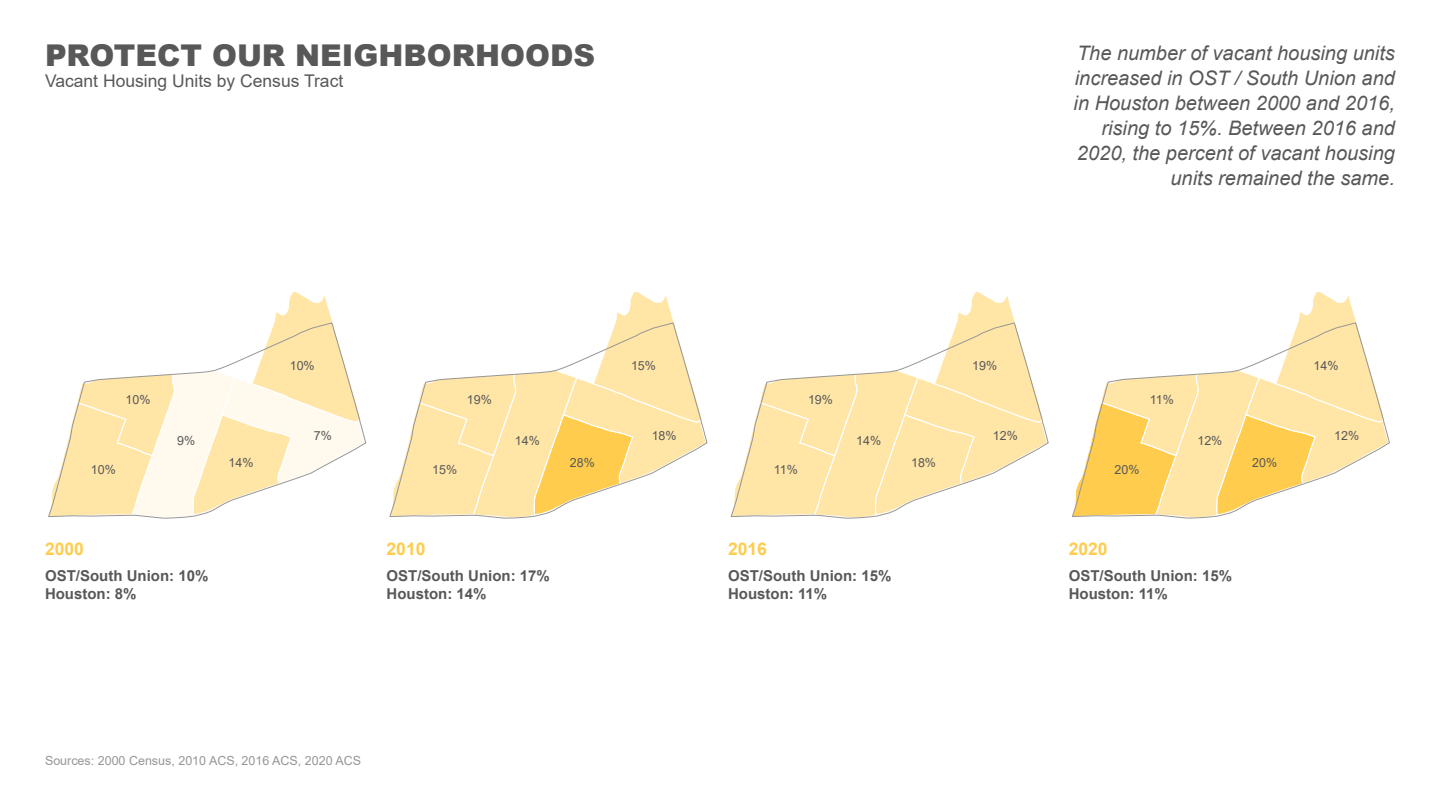
<style>
.page{position:relative;width:1440px;height:810px;background:#fff}
.page>*{position:absolute;margin:0;border:0;box-sizing:border-box;transform-origin:0 0}
.t1{font:900 30px "Arial";color:#585858}
.t2{font:italic 20px/25px "Arial";color:#585858;text-align:right}
.t3{font:17.5px "Arial";color:#585858}
.t4{font:700 17.5px "Arial";color:#fecc4e}
.t5{font:700 15px "Arial";color:#585858}
.t6{font:12.5px "Arial";color:#585858}
.t7{font:12.5px "Arial";color:#969696}
</style>
<div class="page">
<svg style="left:274px;top:292px;width:58px;height:30px"></svg>
<svg style="left:48px;top:322px;width:318px;height:197px"></svg>
<svg style="left:616px;top:292px;width:58px;height:30px"></svg>
<svg style="left:389px;top:322px;width:319px;height:197px"></svg>
<svg style="left:957px;top:292px;width:58px;height:30px"></svg>
<svg style="left:730px;top:322px;width:319px;height:197px"></svg>
<svg style="left:1298px;top:292px;width:58px;height:30px"></svg>
<svg style="left:1072px;top:322px;width:318px;height:197px"></svg>
<p class="t1" style="left:45px;top:34px;width:552px">PROTECT OUR NEIGHBORHOODS</p>
<p class="t3" style="left:45px;top:69px;width:300px">Vacant Housing Units by Census Tract</p>
<p class="t2" style="left:1074px;top:40px;width:323px">The number of vacant housing units increased in OST / South Union and in Houston between 2000 and 2016, rising to 15%. Between 2016 and<br>2020, the percent of vacant housing units remained the same.</p>
<p class="t6" style="left:290px;top:357px;width:27px">10%</p>
<p class="t6" style="left:631px;top:357px;width:27px">15%</p>
<p class="t6" style="left:972px;top:357px;width:27px">19%</p>
<p class="t6" style="left:1314px;top:357px;width:27px">14%</p>
<p class="t6" style="left:126px;top:391px;width:27px">10%</p>
<p class="t6" style="left:467px;top:391px;width:27px">19%</p>
<p class="t6" style="left:808px;top:391px;width:27px">19%</p>
<p class="t6" style="left:1150px;top:391px;width:26px">11%</p>
<p class="t6" style="left:177px;top:432px;width:20px">9%</p>
<p class="t6" style="left:314px;top:427px;width:20px">7%</p>
<p class="t6" style="left:515px;top:432px;width:27px">14%</p>
<p class="t6" style="left:652px;top:427px;width:27px">18%</p>
<p class="t6" style="left:856px;top:432px;width:27px">14%</p>
<p class="t6" style="left:993px;top:427px;width:27px">12%</p>
<p class="t6" style="left:1197px;top:432px;width:27px">12%</p>
<p class="t6" style="left:229px;top:454px;width:27px">14%</p>
<p class="t6" style="left:570px;top:454px;width:27px">28%</p>
<p class="t6" style="left:911px;top:454px;width:27px">18%</p>
<p class="t6" style="left:1252px;top:454px;width:27px">20%</p>
<p class="t6" style="left:91px;top:461px;width:27px">10%</p>
<p class="t6" style="left:432px;top:461px;width:27px">15%</p>
<p class="t6" style="left:774px;top:461px;width:26px">11%</p>
<p class="t6" style="left:1115px;top:461px;width:27px">20%</p>
<p class="t4" style="left:45px;top:537px;width:40px">2000</p>
<p class="t4" style="left:387px;top:537px;width:40px">2010</p>
<p class="t4" style="left:728px;top:537px;width:40px">2016</p>
<p class="t4" style="left:1069px;top:537px;width:40px">2020</p>
<p class="t5" style="left:387px;top:565px;width:165px">OST/South Union: 17%</p>
<p class="t5" style="left:387px;top:583px;width:102px">Houston: 14%</p>
<p class="t5" style="left:45px;top:565px;width:165px">OST/South Union: 10%</p>
<p class="t5" style="left:45px;top:583px;width:93px">Houston: 8%</p>
<p class="t5" style="left:728px;top:565px;width:165px">OST/South Union: 15%</p>
<p class="t5" style="left:728px;top:583px;width:101px">Houston: 11%</p>
<p class="t5" style="left:1069px;top:565px;width:165px">OST/South Union: 15%</p>
<p class="t5" style="left:1069px;top:583px;width:101px">Houston: 11%</p>
<p class="t6" style="left:1334px;top:427px;width:27px">12%</p>
<p class="t7" style="left:45px;top:752px;width:318px">Sources: 2000 Census, 2010 ACS, 2016 ACS, 2020 ACS</p>
</div>
